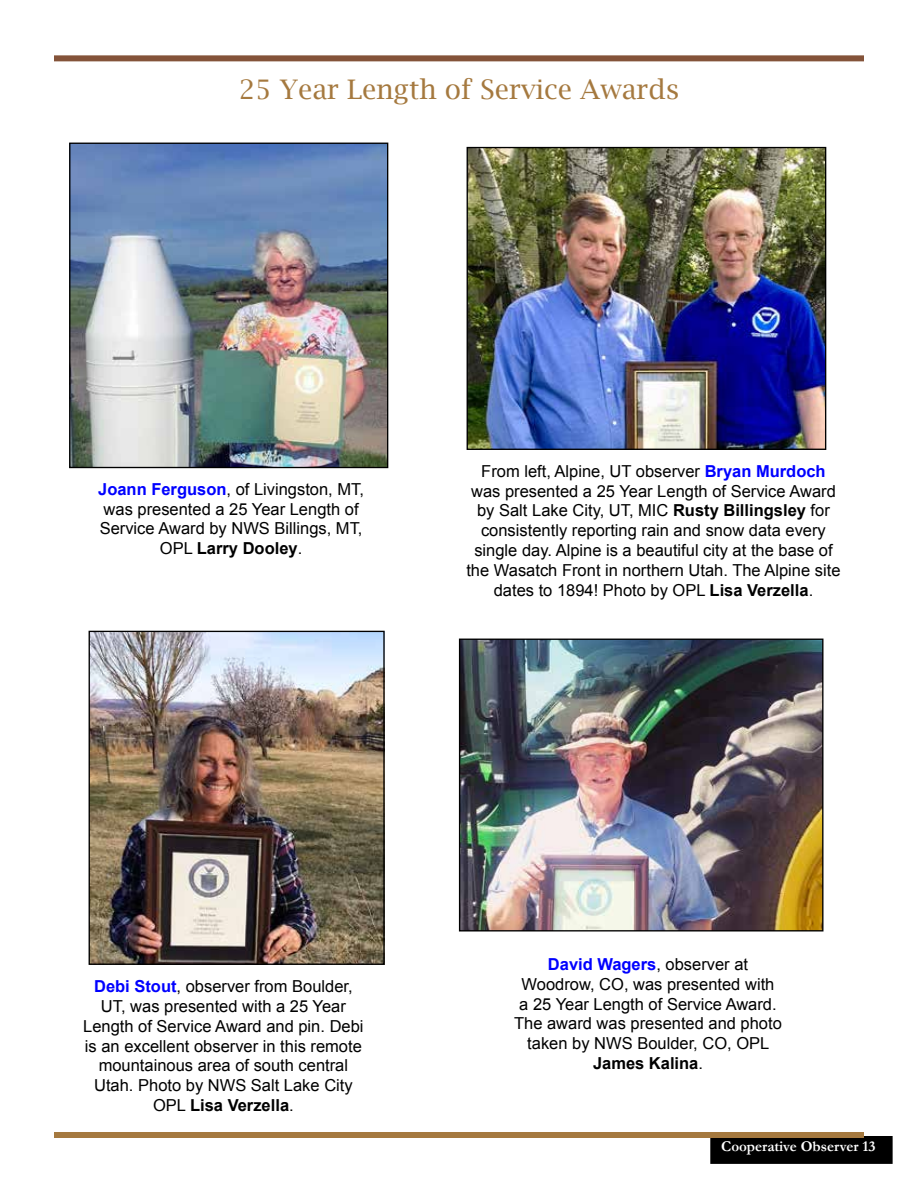
<style>
.page{position:relative;width:918px;height:1188px;background:#fff}
.page>*{position:absolute;margin:0;border:0;box-sizing:border-box;transform-origin:0 0}
.t1{font:27px "Lucida Bright";color:#a5793f}
.t2{font:16.5px/19.8px "Arial";color:#000;text-align:center}
.t3{font:700 15px "Garamond";color:#fff}
.s1{font-weight:700;color:#00f}
.s2{font-weight:700}
</style>
<div class="page">
<div style="left:711px;top:1137px;width:181px;height:26px;background:#000"></div>
<div style="left:710px;top:1136px;width:183px;height:28px;border:2px solid #000"></div>
<div style="left:54px;top:1132px;width:810px;height:6px;background:#a5793f"></div>
<div style="left:54px;top:55px;width:810px;height:6px;background:#845339"></div>
<img style="left:469px;top:149px;width:355px;height:299px">
<div style="left:467px;top:147px;width:359px;height:303px;border:1px solid #000"></div>
<img style="left:91px;top:633px;width:292px;height:330px">
<div style="left:89px;top:631px;width:296px;height:334px;border:1px solid #000"></div>
<img style="left:461px;top:641px;width:360px;height:289px">
<div style="left:459px;top:639px;width:364px;height:293px;border:1px solid #000"></div>
<img style="left:71px;top:145px;width:315px;height:321px">
<div style="left:69px;top:143px;width:319px;height:325px;border:1px solid #000"></div>
<h1 class="t1" style="left:239px;top:74px;width:442px">25 Year Length of Service Awards</h1>
<p class="t2" style="left:98px;top:479px;width:267px"><span class="s1">Joann Ferguson</span>, of Livingston, MT, was presented a 25 Year Length of<br>Service Award by NWS Billings, MT,<br>OPL <span class="s2">Larry Dooley</span>.</p>
<p class="t2" style="left:466px;top:461px;width:376px">From left, Alpine, UT observer <span class="s1">Bryan Murdoch </span>was presented a 25 Year Length of Service Award by Salt Lake City, UT, MIC <span class="s2">Rusty Billingsley</span> for consistently reporting rain and snow data every single day. Alpine is a beautiful city at the base of the Wasatch Front in northern Utah. The Alpine site dates to 1894! Photo by OPL <span class="s2">Lisa Verzella</span>.</p>
<p class="t2" style="left:83px;top:977px;width:282px"><span class="s1">Debi Stout</span>, observer from Boulder,<br>UT, was presented with a 25 Year<br>Length of Service Award and pin. Debi is an excellent observer in this remote mountainous area of south central<br>Utah. Photo by NWS Salt Lake City<br>OPL <span class="s2">Lisa Verzella</span>.</p>
<p class="t2" style="left:514px;top:954px;width:269px"><span class="s1">David Wagers</span>, observer at<br>Woodrow, CO, was presented with<br>a 25 Year Length of Service Award.<br>The award was presented and photo taken by NWS Boulder, CO, OPL<br><span class="s2">James Kalina</span>.</p>
<p class="t3" style="left:721px;top:1136px;width:156px">Cooperative Observer 13</p>
</div>
